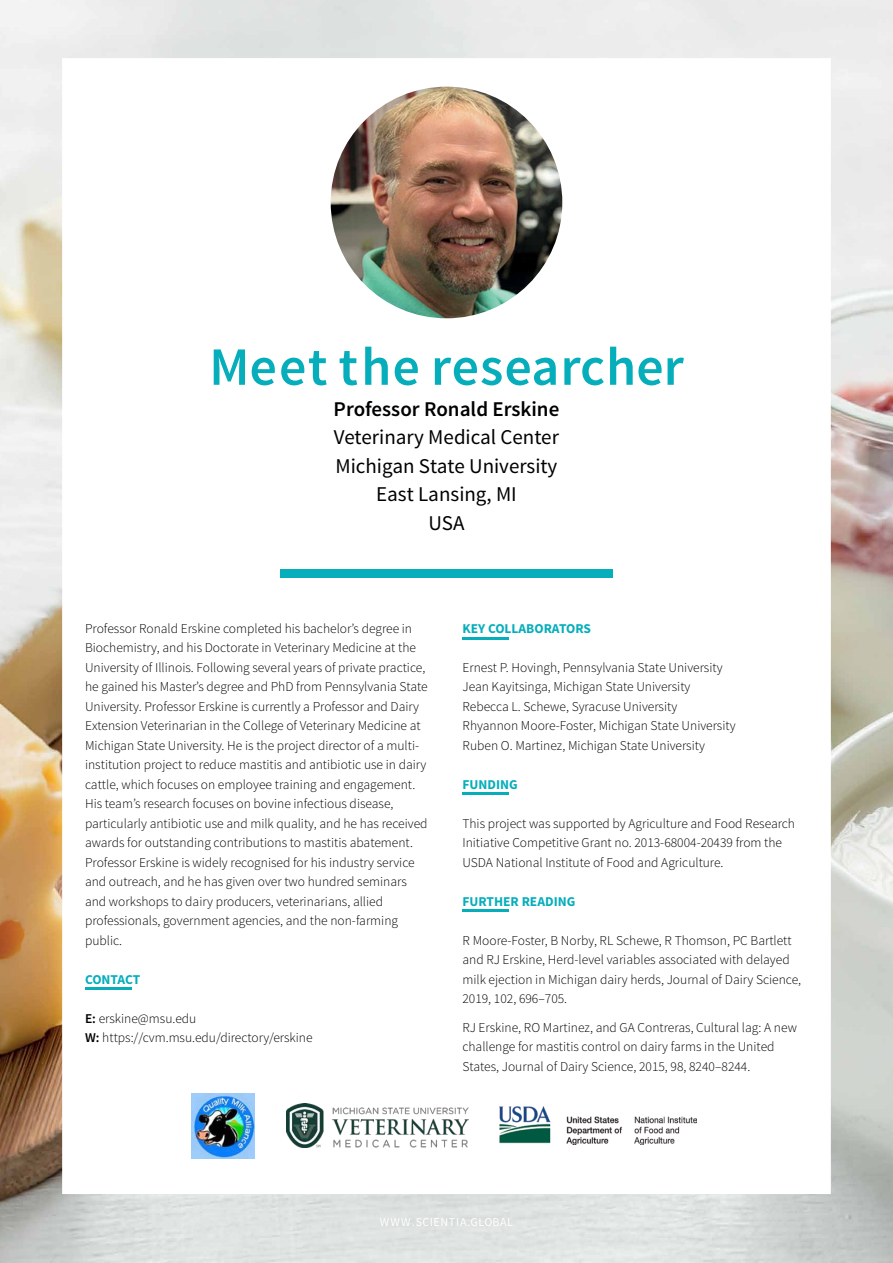
<style>
.page{position:relative;width:893px;height:1263px;background:#fff}
.page>*{position:absolute;margin:0;border:0;box-sizing:border-box;transform-origin:0 0}
.t1{font:600 54px "Source Sans Pro";letter-spacing:.02em;color:#06aebb}
.t2{font:21px/28.5px "Source Sans Pro";color:#000;text-align:center}
.t3{font:600 21px "Source Sans Pro";color:#000}
.t4{font:300 13.5px/19.5px "Source Sans Pro";color:#000}
.t5{font:700 13.5px "Source Sans Pro";color:#06aebb}
.t6{font:12px "Source Sans Pro";letter-spacing:.05em;color:#fff}
.s1{font-weight:600}
</style>
<div class="page">
<img style="left:0;top:0;width:893px;height:1263px">
<div style="left:62px;top:58px;width:769px;height:1136px;background:#fff"></div>
<div style="left:280px;top:570px;width:333px;height:8px;background:#06aebb"></div>
<hr style="left:462px;top:637px;width:47px;height:2px;background:#06aebb">
<hr style="left:462px;top:793px;width:47px;height:2px;background:#06aebb">
<hr style="left:462px;top:909px;width:47px;height:3px;background:#06aebb">
<hr style="left:85px;top:987px;width:47px;height:2px;background:#06aebb">
<img style="left:331px;top:87px;width:231px;height:231px;border-radius:116px">
<img style="left:287px;top:1104px;width:181px;height:43px">
<img style="left:192px;top:1094px;width:63px;height:64px">
<img style="left:500px;top:1107px;width:197px;height:37px">
<h1 class="t1" style="left:209px;top:333px;width:476px">Meet the researcher</h1>
<h2 class="t3" style="left:334px;top:396px;width:227px">Professor Ronald Erskine</h2>
<h2 class="t2" style="left:334px;top:424px;width:227px">Veterinary Medical Center<br>Michigan State University<br>East Lansing, MI<br>USA</h2>
<p class="t4" style="left:85px;top:618px;width:344px">Professor Ronald Erskine completed his bachelor’s degree in Biochemistry, and his Doctorate in Veterinary Medicine at the University of Illinois. Following several years of private practice, he gained his Master’s degree and PhD from Pennsylvania State University. Professor Erskine is currently a Professor and Dairy Extension Veterinarian in the College of Veterinary Medicine at Michigan State University. He is the project director of a multi&shy;institution project to reduce mastitis and antibiotic use in dairy cattle, which focuses on employee training and engagement.<br>His team’s research focuses on bovine infectious disease, particularly antibiotic use and milk quality, and he has received awards for outstanding contributions to mastitis abatement.<br>Professor Erskine is widely recognised for his industry service and outreach, and he has given over two hundred seminars and workshops to dairy producers, veterinarians, allied professionals, government agencies, and the non-farming public.</p>
<p class="t5" style="left:85px;top:970px;width:57px">CONTACT</p>
<p class="t4" style="left:85px;top:1008px;width:229px"><span class="s1">E:</span> erskine@msu.edu<br><span class="s1">W:</span> https://cvm.msu.edu/directory/erskine</p>
<p class="t5" style="left:462px;top:619px;width:130px">KEY COLLABORATORS</p>
<p class="t4" style="left:462px;top:657px;width:275px">Ernest P. Hovingh, Pennsylvania State University Jean Kayitsinga, Michigan State University Rebecca L. Schewe, Syracuse University Rhyannon Moore-Foster, Michigan State University Ruben O. Martinez, Michigan State University</p>
<p class="t5" style="left:462px;top:775px;width:57px">FUNDING</p>
<p class="t4" style="left:462px;top:813px;width:334px">This project was supported by Agriculture and Food Research<br>Initiative Competitive Grant no. 2013-68004-20439 from the<br>USDA National Institute of Food and Agriculture.</p>
<p class="t5" style="left:462px;top:892px;width:114px">FURTHER READING</p>
<p class="t4" style="left:462px;top:930px;width:340px">R Moore-Foster, B Norby, RL Schewe, R Thomson, PC Bartlett and RJ Erskine, Herd-level variables associated with delayed milk ejection in Michigan dairy herds, Journal of Dairy Science, 2019, 102, 696–705.</p>
<p class="t4" style="left:462px;top:1017px;width:336px">RJ Erskine, RO Martinez, and GA Contreras, Cultural lag: A new challenge for mastitis control on dairy farms in the United<br>States, Journal of Dairy Science, 2015, 98, 8240–8244.</p>
<p class="t6" style="left:380px;top:1214px;width:135px">WWW.SCIENTIA.GLOBAL</p>
</div>
